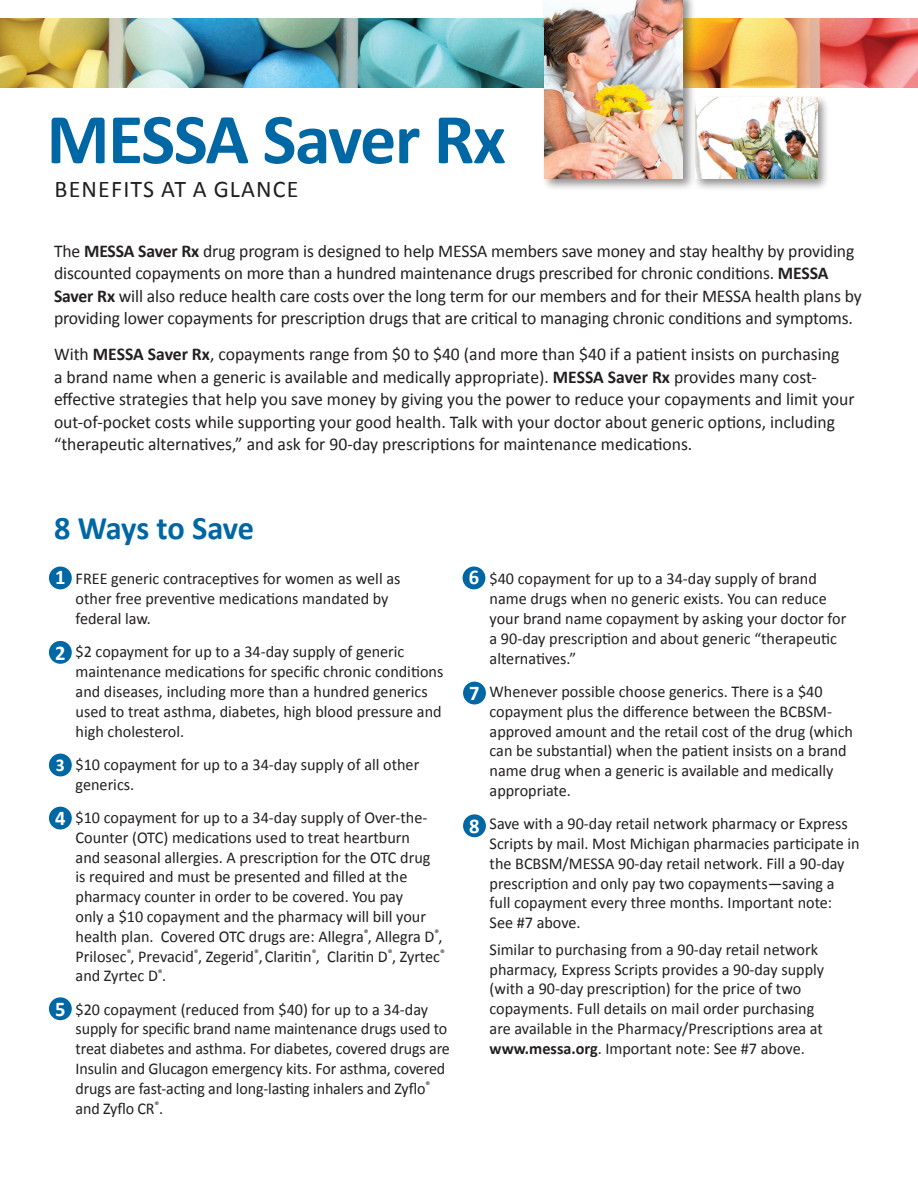
<style>
.page{position:relative;width:918px;height:1188px;background:#fff}
.page>*{position:absolute;margin:0;border:0;box-sizing:border-box;transform-origin:0 0}
.t1{font:700 72px "Calibri";letter-spacing:-.02em;color:#0067a5}
.t2{font:700 33px "Calibri";letter-spacing:-.01em;color:#0067a5}
.t3{font:24px "Calibri";letter-spacing:.05em;color:#231f20}
.t4{font:700 21px "Calibri";color:#fff}
.t5{font:18px/22.5px "Calibri";letter-spacing:-.01em;color:#231f20}
.t6{font:700 18px "Calibri";color:#fff}
.t7{font:16.5px/19.8px "Calibri";color:#231f20}
.s1{font-weight:700}
</style>
<div class="page">
<img style="left:0;top:18px;width:918px;height:69px">
<div style="left:541px;top:0;width:155px;height:192px;background:#231f20;opacity:.5"></div>
<img style="left:545px;top:0;width:138px;height:178px">
<div style="left:692px;top:94px;width:138px;height:97px;background:#231f20;opacity:.5"></div>
<img style="left:695px;top:98px;width:122px;height:80px">
<div style="left:49px;top:567px;width:23px;height:22px;background:#0067a5;border-radius:50%"></div>
<div style="left:49px;top:754px;width:23px;height:22px;background:#0067a5;border-radius:50%"></div>
<div style="left:49px;top:807px;width:23px;height:23px;background:#0067a5;border-radius:50%"></div>
<div style="left:49px;top:997px;width:23px;height:23px;background:#0067a5;border-radius:50%"></div>
<div style="left:463px;top:567px;width:22px;height:22px;background:#0067a5;border-radius:50%"></div>
<div style="left:463px;top:682px;width:23px;height:22px;background:#0067a5;border-radius:50%"></div>
<div style="left:463px;top:814px;width:23px;height:23px;background:#0067a5;border-radius:50%"></div>
<div style="left:49px;top:641px;width:23px;height:23px;background:#0067a5;border-radius:50%"></div>
<h1 class="t1" style="left:47px;top:93px;width:461px">MESSA Saver Rx</h1>
<h3 class="t3" style="left:54px;top:174px;width:246px">BENEFITS AT A GLANCE</h3>
<p class="t5" style="left:54px;top:239px;width:809px">The <span class="s1">MESSA Saver Rx</span> drug program is designed to help MESSA members save money and stay healthy by providing discounted copayments on more than a hundred maintenance drugs prescribed for chronic conditions. <span class="s1">MESSA Saver Rx</span> will also reduce health care costs over the long term for our members and for their MESSA health plans by providing lower copayments for prescription drugs that are critical to managing chronic conditions and symptoms.</p>
<p class="t5" style="left:54px;top:343px;width:802px">With <span class="s1">MESSA Saver Rx</span>, copayments range from $0 to $40 (and more than $40 if a patient insists on purchasing<br>a brand name when a generic is available and medically appropriate). <span class="s1">MESSA Saver Rx</span> provides many cost&shy;effective strategies that help you save money by giving you the power to reduce your copayments and limit your out-of-pocket costs while supporting your good health. Talk with your doctor about generic options, including “therapeutic alternatives,” and ask for 90-day prescriptions for maintenance medications.</p>
<h2 class="t2" style="left:54px;top:507px;width:202px">8 Ways to Save</h2>
<p class="t4" style="left:55px;top:564px;width:12px">1</p>
<p class="t7" style="left:76px;top:569px;width:326px">FREE generic contraceptives for women as well as other free preventive medications mandated by federal law.</p>
<p class="t7" style="left:76px;top:642px;width:369px">$2 copayment for up to a 34-day supply of generic maintenance medications for specific chronic conditions and diseases, including more than a hundred generics used to treat asthma, diabetes, high blood pressure and high cholesterol.</p>
<p class="t7" style="left:76px;top:755px;width:345px">$10 copayment for up to a 34-day supply of all other generics.</p>
<p class="t7" style="left:76px;top:808px;width:371px">$10 copayment for up to a 34-day supply of Over-the-Counter (OTC) medications used to treat heartburn<br>and seasonal allergies. A prescription for the OTC drug<br>is required and must be presented and filled at the pharmacy counter in order to be covered. You pay<br>only a $10 copayment and the pharmacy will bill your health plan. Covered OTC drugs are: Allegra<sup>®</sup>, Allegra D<sup>®</sup>, Prilosec<sup>®</sup>, Prevacid<sup>®</sup>, Zegerid<sup>®</sup>,Claritin<sup>®</sup>, Claritin D<sup>®</sup>, Zyrtec<sup>® </sup>and Zyrtec D<sup>®</sup>.</p>
<p class="t7" style="left:76px;top:999px;width:376px">$20 copayment (reduced from $40) for up to a 34-day supply for specific brand name maintenance drugs used to treat diabetes and asthma. For diabetes, covered drugs are Insulin and Glucagon emergency kits. For asthma, covered drugs are fast-acting and long-lasting inhalers and Zyflo<sup>® </sup>and Zyflo CR<sup>®</sup>.</p>
<p class="t4" style="left:55px;top:639px;width:12px">2</p>
<p class="t6" style="left:56px;top:754px;width:10px">3</p>
<p class="t4" style="left:55px;top:805px;width:12px">4</p>
<p class="t4" style="left:55px;top:996px;width:12px">5</p>
<p class="t4" style="left:469px;top:564px;width:12px">6</p>
<p class="t4" style="left:469px;top:680px;width:12px">7</p>
<p class="t4" style="left:469px;top:813px;width:12px">8</p>
<p class="t7" style="left:490px;top:569px;width:358px">$40 copayment for up to a 34-day supply of brand name drugs when no generic exists. You can reduce your brand name copayment by asking your doctor for a 90-day prescription and about generic “therapeutic alternatives.”</p>
<p class="t7" style="left:490px;top:682px;width:365px">Whenever possible choose generics. There is a $40 copayment plus the difference between the BCBSM&shy;approved amount and the retail cost of the drug (which can be substantial) when the patient insists on a brand name drug when a generic is available and medically appropriate.</p>
<p class="t7" style="left:490px;top:814px;width:372px">Save with a 90-day retail network pharmacy or Express Scripts by mail. Most Michigan pharmacies participate in the BCBSM/MESSA 90-day retail network. Fill a 90-day prescription and only pay two copayments—saving a<br>full copayment every three months. Important note:<br>See #7 above.</p>
<p class="t7" style="left:490px;top:939px;width:336px">Similar to purchasing from a 90-day retail network pharmacy, Express Scripts provides a 90-day supply (with a 90-day prescription) for the price of two copayments. Full details on mail order purchasing are available in the Pharmacy/Prescriptions area at <span class="s1">www.messa.org</span>. Important note: See #7 above.</p>
</div>
